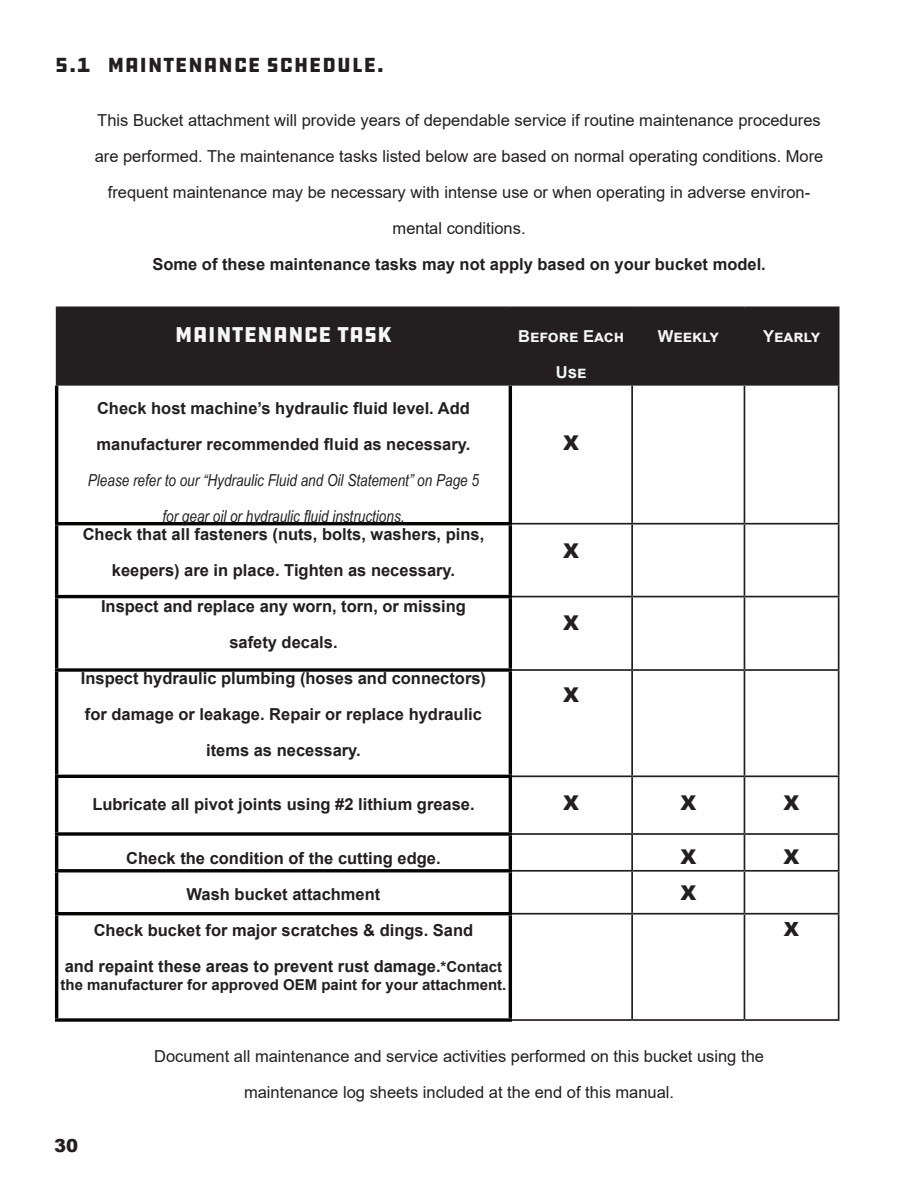
<style>
.page{position:relative;width:918px;height:1188px;background:#fff}
.page>*{position:absolute;margin:0;border:0;box-sizing:border-box;transform-origin:0 0}
.t1{font:22.05px "DDC Hardware";color:#f5f6f6}
.t2{font:21px "DDC Hardware";letter-spacing:.02em;color:#231f20}
.t3{font:900 20.4px "Arial";color:#231f20}
.t4{font:900 19.5px "Arial";color:#231f20}
.t5{font:900 18px "Arial";color:#231f20}
.t6{font:700 16.5px/36px "Arial";color:#231f20;text-align:center}
.t7{font:16.5px/36px "Arial";color:#231f20;text-align:center}
.t8{font:italic 16.5px/36px "Arial Narrow";color:#231f20;text-align:center}
.t9{font:700 16.5px/36px "Arial";color:#f5f6f6;text-align:center}
.t10{font:700 15px "Arial";color:#231f20}
.s1{font-size:15px}
</style>
<div class="page">
<div style="left:58px;top:308px;width:780px;height:76px;background:#231f20"></div>
<hr style="left:631px;top:386px;width:2px;height:137px;background:#231f20">
<hr style="left:744px;top:386px;width:1px;height:137px;background:#231f20">
<hr style="left:838px;top:386px;width:2px;height:137px;background:#231f20">
<hr style="left:512px;top:523px;width:120px;height:2px;background:#231f20">
<hr style="left:632px;top:523px;width:112px;height:2px;background:#231f20">
<hr style="left:631px;top:525px;width:2px;height:71px;background:#231f20">
<hr style="left:744px;top:523px;width:96px;height:2px;background:#231f20">
<hr style="left:744px;top:525px;width:1px;height:71px;background:#231f20">
<hr style="left:838px;top:525px;width:2px;height:71px;background:#231f20">
<hr style="left:512px;top:596px;width:120px;height:1px;background:#231f20">
<hr style="left:632px;top:596px;width:112px;height:1px;background:#231f20">
<hr style="left:631px;top:597px;width:2px;height:72px;background:#231f20">
<hr style="left:744px;top:596px;width:96px;height:1px;background:#231f20">
<hr style="left:744px;top:597px;width:1px;height:72px;background:#231f20">
<hr style="left:838px;top:597px;width:2px;height:72px;background:#231f20">
<hr style="left:512px;top:669px;width:120px;height:2px;background:#231f20">
<hr style="left:632px;top:669px;width:112px;height:2px;background:#231f20">
<hr style="left:631px;top:671px;width:2px;height:104px;background:#231f20">
<hr style="left:744px;top:669px;width:96px;height:2px;background:#231f20">
<hr style="left:744px;top:671px;width:1px;height:104px;background:#231f20">
<hr style="left:838px;top:671px;width:2px;height:104px;background:#231f20">
<hr style="left:512px;top:775px;width:120px;height:2px;background:#231f20">
<hr style="left:632px;top:775px;width:112px;height:2px;background:#231f20">
<hr style="left:631px;top:777px;width:2px;height:56px;background:#231f20">
<hr style="left:744px;top:775px;width:96px;height:2px;background:#231f20">
<hr style="left:744px;top:777px;width:1px;height:56px;background:#231f20">
<hr style="left:838px;top:777px;width:2px;height:56px;background:#231f20">
<hr style="left:512px;top:833px;width:120px;height:2px;background:#231f20">
<hr style="left:632px;top:833px;width:112px;height:2px;background:#231f20">
<hr style="left:631px;top:835px;width:2px;height:35px;background:#231f20">
<hr style="left:744px;top:833px;width:96px;height:2px;background:#231f20">
<hr style="left:744px;top:835px;width:1px;height:35px;background:#231f20">
<hr style="left:838px;top:835px;width:2px;height:35px;background:#231f20">
<hr style="left:512px;top:870px;width:120px;height:2px;background:#231f20">
<hr style="left:632px;top:870px;width:112px;height:2px;background:#231f20">
<hr style="left:631px;top:872px;width:2px;height:41px;background:#231f20">
<hr style="left:744px;top:870px;width:96px;height:2px;background:#231f20">
<hr style="left:744px;top:872px;width:1px;height:41px;background:#231f20">
<hr style="left:838px;top:872px;width:2px;height:41px;background:#231f20">
<hr style="left:512px;top:913px;width:120px;height:2px;background:#231f20">
<hr style="left:632px;top:913px;width:112px;height:2px;background:#231f20">
<hr style="left:631px;top:915px;width:2px;height:104px;background:#231f20">
<hr style="left:744px;top:913px;width:96px;height:2px;background:#231f20">
<hr style="left:744px;top:915px;width:1px;height:104px;background:#231f20">
<hr style="left:838px;top:915px;width:2px;height:104px;background:#231f20">
<hr style="left:512px;top:1019px;width:120px;height:2px;background:#231f20">
<hr style="left:632px;top:1019px;width:112px;height:2px;background:#231f20">
<hr style="left:744px;top:1019px;width:96px;height:2px;background:#231f20">
<hr style="left:56px;top:306px;width:454px;height:2px;background:#231f20">
<hr style="left:56px;top:308px;width:2px;height:76px;background:#231f20">
<hr style="left:510px;top:306px;width:122px;height:2px;background:#231f20">
<hr style="left:509px;top:308px;width:2px;height:76px;background:#231f20">
<hr style="left:632px;top:306px;width:112px;height:2px;background:#231f20">
<hr style="left:631px;top:308px;width:2px;height:76px;background:#231f20">
<hr style="left:744px;top:306px;width:96px;height:2px;background:#231f20">
<hr style="left:744px;top:308px;width:1px;height:76px;background:#231f20">
<hr style="left:838px;top:308px;width:2px;height:76px;background:#231f20">
<hr style="left:56px;top:384px;width:454px;height:2px;background:#231f20">
<hr style="left:510px;top:384px;width:122px;height:2px;background:#231f20">
<hr style="left:632px;top:384px;width:112px;height:2px;background:#231f20">
<hr style="left:744px;top:384px;width:96px;height:2px;background:#231f20">
<hr style="left:55px;top:386px;width:3px;height:136px;background:#040503">
<hr style="left:509px;top:386px;width:3px;height:136px;background:#040503">
<hr style="left:55px;top:522px;width:457px;height:3px;background:#040503">
<hr style="left:55px;top:525px;width:3px;height:70px;background:#040503">
<hr style="left:509px;top:525px;width:3px;height:70px;background:#040503">
<hr style="left:55px;top:595px;width:457px;height:3px;background:#040503">
<hr style="left:55px;top:598px;width:3px;height:70px;background:#040503">
<hr style="left:509px;top:598px;width:3px;height:70px;background:#040503">
<svg style="left:55px;top:668px;width:457px;height:4px;background:#282928"></svg>
<hr style="left:55px;top:672px;width:3px;height:103px;background:#040503">
<hr style="left:509px;top:672px;width:3px;height:103px;background:#040503">
<hr style="left:55px;top:775px;width:457px;height:3px;background:#040503">
<hr style="left:55px;top:778px;width:3px;height:54px;background:#040503">
<hr style="left:509px;top:778px;width:3px;height:54px;background:#040503">
<svg style="left:55px;top:832px;width:457px;height:4px;background:#282928"></svg>
<hr style="left:55px;top:836px;width:3px;height:33px;background:#040503">
<hr style="left:509px;top:836px;width:3px;height:33px;background:#040503">
<hr style="left:55px;top:869px;width:457px;height:3px;background:#040503">
<hr style="left:55px;top:872px;width:3px;height:40px;background:#040503">
<hr style="left:55px;top:915px;width:3px;height:103px;background:#040503">
<hr style="left:509px;top:872px;width:3px;height:40px;background:#040503">
<hr style="left:509px;top:915px;width:3px;height:103px;background:#040503">
<hr style="left:55px;top:912px;width:457px;height:3px;background:#040503">
<svg style="left:55px;top:1018px;width:457px;height:4px;background:#292a28"></svg>
<p class="t2" style="left:55px;top:52px;width:331px">5.1 MAINTENANCE SCHEDULE.</p>
<p class="t7" style="left:95px;top:102px;width:730px">This Bucket attachment will provide years of dependable service if routine maintenance procedures are performed. The maintenance tasks listed below are based on normal operating conditions. More frequent maintenance may be necessary with intense use or when operating in adverse environ&shy;mental conditions.</p>
<p class="t6" style="left:152px;top:246px;width:615px">Some of these maintenance tasks may not apply based on your bucket model.</p>
<h1 class="t1" style="left:175px;top:321px;width:219px">MAINTENANCE TASK</h1>
<p class="t9" style="left:518px;top:318px;width:108px">Before Each<br>Use</p>
<p class="t9" style="left:658px;top:318px;width:62px">Weekly</p>
<p class="t9" style="left:763px;top:318px;width:58px">Yearly</p>
<p class="t6" style="left:97px;top:390px;width:375px;text-align:left">Check host machine’s hydraulic fluid level. Add manufacturer recommended fluid as necessary.</p>
<p class="t8" style="left:88px;top:462px;width:393px">Please refer to our “Hydraulic Fluid and Oil Statement” on Page 5 for gear oil or hydraulic fluid instructions.</p>
<p class="t3" style="left:563px;top:428px;width:17px">X</p>
<p class="t6" style="left:83px;top:516px;width:403px">Check that all fasteners (nuts, bolts, washers, pins, keepers) are in place. Tighten as necessary.</p>
<p class="t6" style="left:101px;top:588px;width:366px">Inspect and replace any worn, torn, or missing safety decals.</p>
<p class="t6" style="left:81px;top:660px;width:407px">Inspect hydraulic plumbing (hoses and connectors) for damage or leakage. Repair or replace hydraulic items as necessary.</p>
<p class="t3" style="left:563px;top:536px;width:17px">X</p>
<p class="t3" style="left:563px;top:608px;width:17px">X</p>
<p class="t3" style="left:563px;top:680px;width:17px">X</p>
<p class="t6" style="left:92px;top:786px;width:384px">Lubricate all pivot joints using #2 lithium grease.</p>
<p class="t3" style="left:563px;top:788px;width:17px">X</p>
<p class="t3" style="left:680px;top:788px;width:17px">X</p>
<p class="t3" style="left:784px;top:788px;width:17px">X</p>
<p class="t6" style="left:126px;top:840px;width:316px">Check the condition of the cutting edge.</p>
<p class="t3" style="left:680px;top:842px;width:17px">X</p>
<p class="t3" style="left:784px;top:842px;width:17px">X</p>
<p class="t6" style="left:187px;top:876px;width:195px">Wash bucket attachment</p>
<p class="t3" style="left:680px;top:878px;width:17px">X</p>
<p class="t6" style="left:65px;top:912px;width:439px">Check bucket for major scratches &amp; dings. Sand<br>and repaint these areas to prevent rust damage.<span class="s1">*Contact</span></p>
<p class="t10" style="left:61px;top:974px;width:447px">the manufacturer for approved OEM paint for your attachment.</p>
<p class="t4" style="left:784px;top:915px;width:17px">X</p>
<p class="t5" style="left:54px;top:1133px;width:26px">30</p>
<p class="t7" style="left:154px;top:1038px;width:611px">Document all maintenance and service activities performed on this bucket using the maintenance log sheets included at the end of this manual.</p>
</div>
